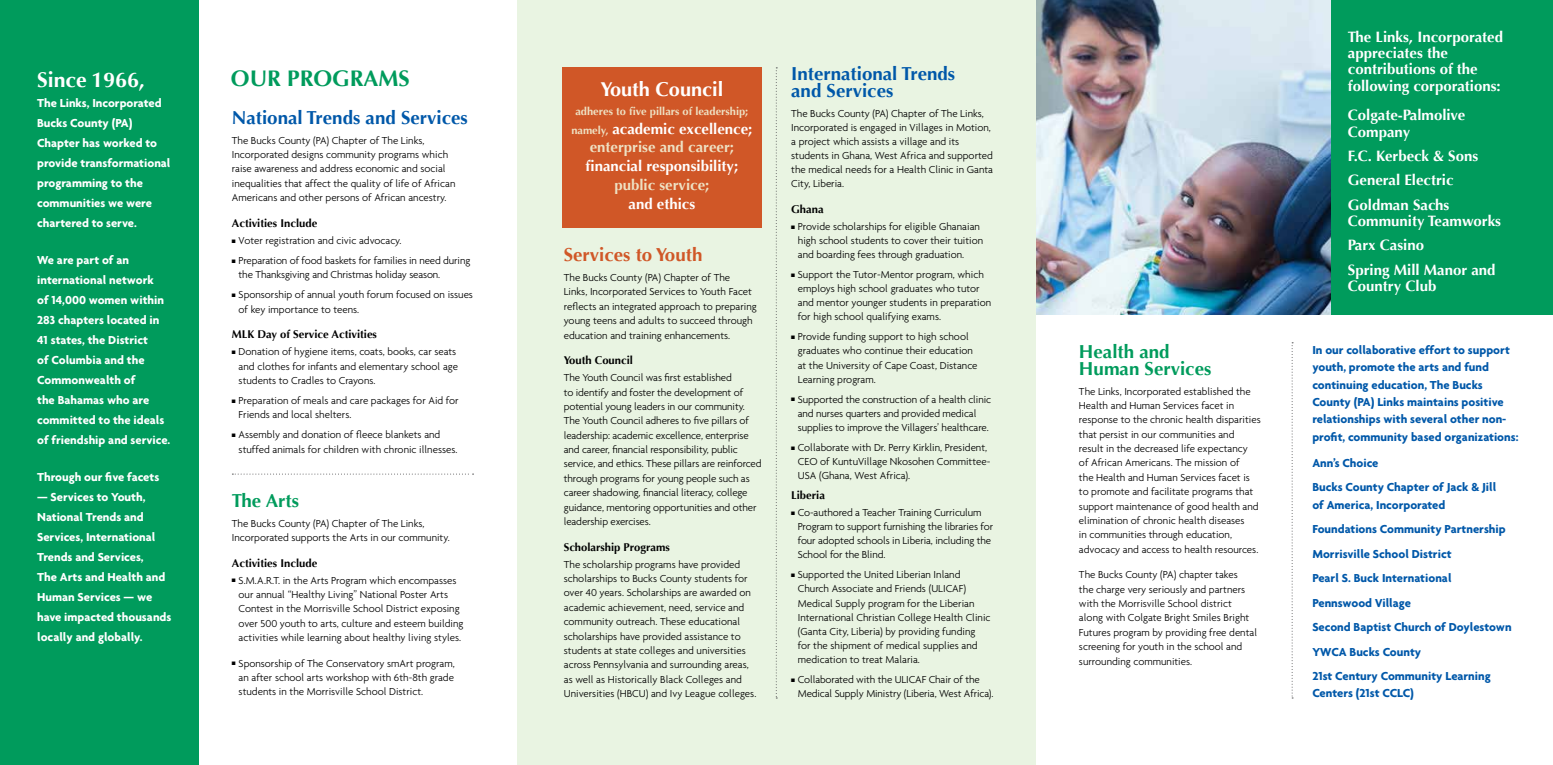
<style>
.page{position:relative;width:1553px;height:765px;background:#fff}
.page>*{position:absolute;margin:0;border:0;box-sizing:border-box;transform-origin:0 0}
.t1{font:700 22.5px "Optima";color:#009b5c}
.t2{font:700 21.25px "Optima";color:#fff}
.t3{font:700 20px "Optima";color:#fff}
.t4{font:700 18.75px/16.6px "Optima";color:#0058a9}
.t5{font:700 18.75px/16.2px "Optima";color:#009b5c}
.t6{font:700 18.75px "Optima";color:#d05727}
.t7{font:700 15px/16.2px "Optima";color:#fff}
.t8{font:700 15px/18.8px "Optima";color:#eee1c3;text-align:center}
.t9{font:700 12.5px/20px "Agenda";color:#fff}
.t10{font:700 12.5px/24.5px "Agenda";color:#0058a9}
.t11{font:700 11.25px "Optima";color:#000}
.t12{font:700 11.12px "Optima";color:#eee1c3}
.t13{font:300 11px/14.4px "Agenda";color:#000}
.s1{font-size:11.12px}
.s2{color:#fff}
</style>
<div class="page">
<img style="left:1035px;top:0;width:296px;height:315px">
<div style="left:518px;top:0;width:517px;height:765px;background:#e9f4e2"></div>
<div style="left:0;top:0;width:198px;height:765px;background:#009b5c"></div>
<div style="left:562px;top:67px;width:200px;height:161px;background:#d05727"></div>
<div style="left:1331px;top:0;width:221px;height:315px;background:#009b5c"></div>
<svg style="left:776px;top:67px;width:1px;height:632px"></svg>
<svg style="left:1291px;top:342px;width:2px;height:357px"></svg>
<svg style="left:232px;top:474px;width:241px;height:1px"></svg>
<h2 class="t2" style="left:37px;top:67px;width:109px">Since 1966,</h2>
<p class="t9" style="left:37px;top:93px;width:135px">The Links, Incorporated<br>Bucks County (PA)<br>Chapter has worked to provide transformational programming to the communities we were chartered to serve.</p>
<p class="t9" style="left:37px;top:250px;width:135px">We are part of an international network<br>of 14,000 women within<br>283 chapters located in<br>41 states, the District<br>of Columbia and the<br>Commonwealth of<br>the Bahamas who are committed to the ideals of friendship and service.</p>
<p class="t9" style="left:37px;top:466px;width:124px">Through our five facets</p>
<p class="t9" style="left:37px;top:486px;width:136px">— Services to Youth,<br>National Trends and<br>Services, International<br>Trends and Services,<br>The Arts and Health and<br>Human Services — we have impacted thousands locally and globally.</p>
<h1 class="t1" style="left:231px;top:65px;width:180px">OUR PROGRAMS</h1>
<h3 class="t4" style="left:232px;top:109px;width:237px">National Trends and Services</h3>
<p class="t13" style="left:232px;top:133px;width:225px">The Bucks County (PA) Chapter of The Links, Incorporated designs community programs which raise awareness and address economic and social inequalities that affect the quality of life of African Americans and other persons of African ancestry.</p>
<p class="t11" style="left:232px;top:216px;width:87px">Activities Include</p>
<p class="t13" style="left:232px;top:233px;width:171px">■ Voter registration and civic advocacy.</p>
<p class="t13" style="left:239px;top:253px;width:233px;text-indent:-7px">■ Preparation of food baskets for families in need during the Thanksgiving and Christmas holiday season.</p>
<p class="t13" style="left:239px;top:287px;width:236px;text-indent:-7px">■ Sponsorship of annual youth forum focused on issues of key importance to teens.</p>
<p class="t11" style="left:232px;top:328px;width:147px">MLK Day of Service Activities</p>
<p class="t13" style="left:239px;top:344px;width:221px;text-indent:-7px">■ Donation of hygiene items, coats, books, car seats and clothes for infants and elementary school age students to Cradles to Crayons.</p>
<p class="t13" style="left:239px;top:393px;width:222px;text-indent:-7px">■ Preparation of meals and care packages for Aid for<br>Friends and local shelters.</p>
<p class="t13" style="left:239px;top:427px;width:220px;text-indent:-7px">■ Assembly and donation of fleece blankets and stuffed animals for children with chronic illnesses.</p>
<h3 class="t5" style="left:232px;top:492px;width:69px">The Arts</h3>
<p class="t13" style="left:232px;top:516px;width:219px">The Bucks County (PA) Chapter of The Links,<br>Incorporated supports the Arts in our community.</p>
<p class="t11" style="left:232px;top:556px;width:87px">Activities Include</p>
<p class="t13" style="left:239px;top:573px;width:226px;text-indent:-7px">■ S.M.A.R.T. in the Arts Program which encompasses our annual “Healthy Living” National Poster Arts Contest in the Morrisville School District exposing over 500 youth to arts, culture and esteem building activities while learning about healthy living styles.</p>
<p class="t13" style="left:239px;top:656px;width:218px;text-align:justify;text-indent:-7px">■ Sponsorship of The Conservatory smArt program, an after school arts workshop with 6th-8th grade students in the Morrisville School District.</p>
<h3 class="t3" style="left:600px;top:78px;width:125px">Youth Council</h3>
<p class="t12" style="left:575px;top:105px;width:174px">adheres to five pillars of leadership;</p>
<h3 class="t8" style="left:571px;top:119px;width:183px"><span class="s1">namely,</span> <span class="s2">academic excellence; </span>enterprise and career;</h3>
<h3 class="t7" style="left:585px;top:158px;width:154px">financial responsibility;</h3>
<h3 class="t8" style="left:614px;top:175px;width:97px">public service;</h3>
<h3 class="t7" style="left:628px;top:195px;width:68px">and ethics</h3>
<h3 class="t6" style="left:564px;top:244px;width:140px">Services to Youth</h3>
<p class="t13" style="left:564px;top:270px;width:194px">The Bucks County (PA) Chapter of The<br>Links, Incorporated Services to Youth Facet reflects an integrated approach to preparing young teens and adults to succeed through education and training enhancements.</p>
<p class="t11" style="left:564px;top:354px;width:71px">Youth Council</p>
<p class="t13" style="left:564px;top:370px;width:199px">The Youth Council was first established<br>to identify and foster the development of potential young leaders in our community.<br>The Youth Council adheres to five pillars of leadership: academic excellence, enterprise and career, financial responsibility, public service, and ethics. These pillars are reinforced through programs for young people such as career shadowing, financial literacy, college guidance, mentoring opportunities and other leadership exercises.</p>
<p class="t11" style="left:564px;top:540px;width:107px">Scholarship Programs</p>
<p class="t13" style="left:564px;top:557px;width:194px">The scholarship programs have provided scholarships to Bucks County students for over 40 years. Scholarships are awarded on academic achievement, need, service and community outreach. These educational scholarships have provided assistance to students at state colleges and universities across Pennsylvania and surrounding areas, as well as Historically Black Colleges and Universities (HBCU) and Ivy League colleges.</p>
<h3 class="t4" style="left:791px;top:66px;width:165px">International Trends and Services</h3>
<p class="t13" style="left:791px;top:106px;width:203px">The Bucks County (PA) Chapter of The Links, Incorporated is engaged in Villages in Motion, a project which assists a village and its students in Ghana, West Africa and supported the medical needs for a Health Clinic in Ganta City, Liberia.</p>
<p class="t11" style="left:791px;top:203px;width:34px">Ghana</p>
<p class="t13" style="left:798px;top:219px;width:187px;text-indent:-7px">■ Provide scholarships for eligible Ghanaian high school students to cover their tuition and boarding fees through graduation.</p>
<p class="t13" style="left:798px;top:267px;width:195px;text-indent:-7px">■ Support the Tutor-Mentor program, which employs high school graduates who tutor and mentor younger students in preparation for high school qualifying exams.</p>
<p class="t13" style="left:798px;top:330px;width:181px;text-indent:-7px">■ Provide funding support to high school graduates who continue their education at the University of Cape Coast, Distance Learning program.</p>
<p class="t13" style="left:798px;top:392px;width:195px;text-indent:-7px">■ Supported the construction of a health clinic and nurses quarters and provided medical supplies to improve the Villagers’ healthcare.</p>
<p class="t13" style="left:798px;top:440px;width:194px;text-indent:-7px">■ Collaborate with Dr. Perry Kirklin, President,<br>CEO of KuntuVillage Nkosohen Committee-<br>USA (Ghana, West Africa).</p>
<p class="t11" style="left:791px;top:489px;width:35px">Liberia</p>
<p class="t13" style="left:798px;top:505px;width:197px;text-indent:-7px">■ Co-authored a Teacher Training Curriculum Program to support furnishing the libraries for four adopted schools in Liberia, including the School for the Blind.</p>
<p class="t13" style="left:798px;top:567px;width:194px;text-indent:-7px">■ Supported the United Liberian Inland Church Associate and Friends (ULICAF)<br>Medical Supply program for the Liberian International Christian College Health Clinic (Ganta City, Liberia) by providing funding for the shipment of medical supplies and medication to treat Malaria.</p>
<p class="t13" style="left:798px;top:672px;width:197px;text-indent:-7px">■ Collaborated with the ULICAF Chair of the<br>Medical Supply Ministry (Liberia, West Africa).</p>
<h3 class="t5" style="left:1079px;top:344px;width:134px">Health and<br>Human Services</h3>
<p class="t13" style="left:1079px;top:384px;width:183px">The Links, Incorporated established the Health and Human Services facet in response to the chronic health disparities that persist in our communities and result in the decreased life expectancy<br>of African Americans. The mission of<br>the Health and Human Services facet is to promote and facilitate programs that support maintenance of good health and elimination of chronic health diseases<br>in communities through education, advocacy and access to health resources.</p>
<p class="t13" style="left:1079px;top:567px;width:180px">The Bucks County (PA) chapter takes<br>the charge very seriously and partners with the Morrisville School district along with Colgate Bright Smiles Bright Futures program by providing free dental screening for youth in the school and surrounding communities.</p>
<h3 class="t7" style="left:1348px;top:29px;width:157px">The Links, Incorporated appreciates the contributions of the following corporations:</h3>
<h3 class="t7" style="left:1348px;top:107px;width:119px">Colgate-Palmolive<br>Company</h3>
<h3 class="t7" style="left:1348px;top:144px;width:132px;line-height:24.4px">F.C. Kerbeck &amp; Sons<br>General Electric<br>Goldman Sachs</h3>
<h3 class="t7" style="left:1348px;top:209px;width:155px;line-height:24.4px">Community Teamworks<br>Parx Casino<br>Spring Mill Manor and</h3>
<h3 class="t7" style="left:1348px;top:278px;width:90px">Country Club</h3>
<p class="t10" style="left:1312px;top:341px;width:208px;line-height:17.2px">In our collaborative effort to support youth, promote the arts and fund continuing education, The Bucks County (PA) Links maintains positive relationships with several other non&shy;profit, community based organizations:</p>
<p class="t10" style="left:1312px;top:450px;width:185px">Ann’s Choice<br>Bucks County Chapter of Jack &amp; Jill</p>
<p class="t10" style="left:1312px;top:492px;width:201px">of America, Incorporated<br>Foundations Community Partnership<br>Morrisville School District<br>Pearl S. Buck International<br>Pennswood Village<br>Second Baptist Church of Doylestown<br>YWCA Bucks County<br>21st Century Community Learning</p>
<p class="t10" style="left:1312px;top:681px;width:103px">Centers (21st CCLC)</p>
</div>
